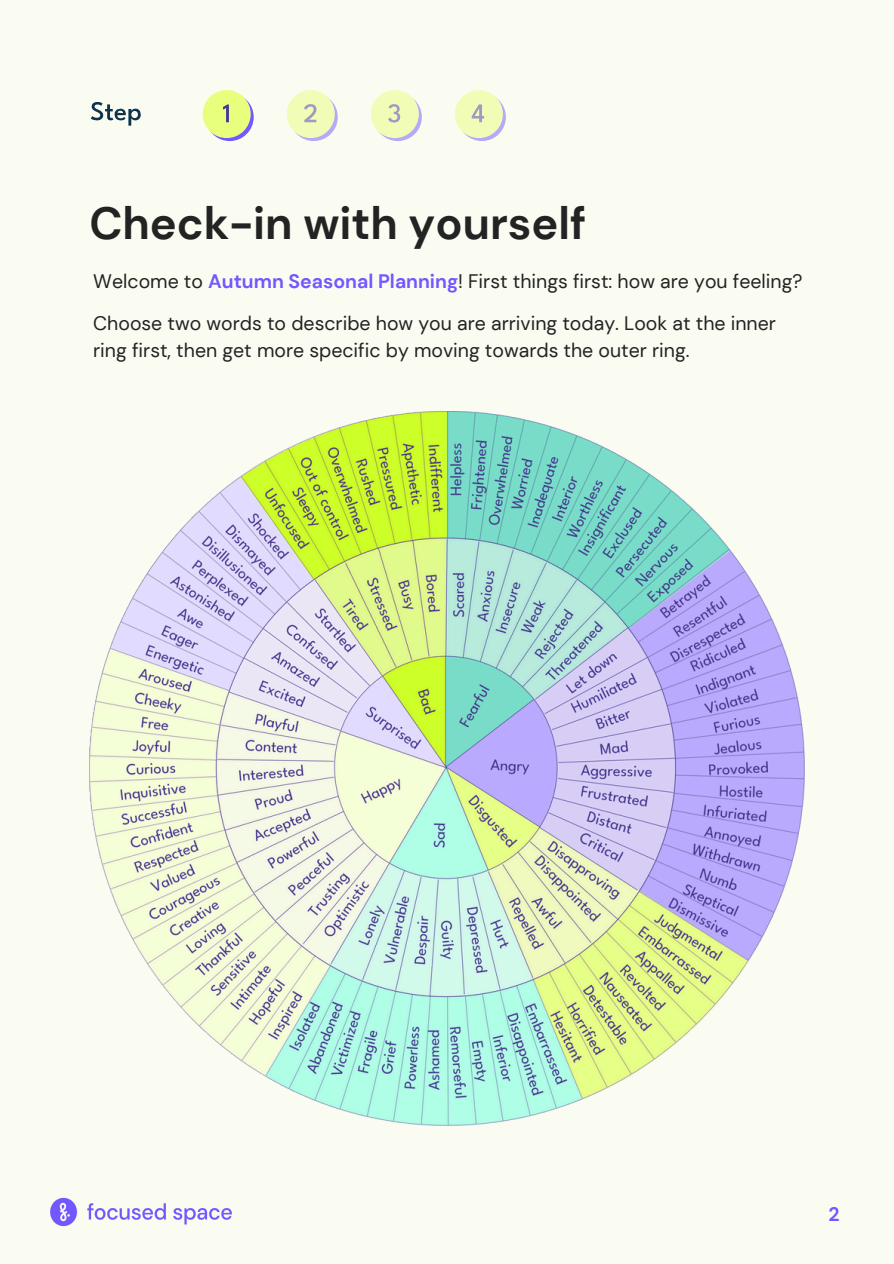
<style>
.page{position:relative;width:894px;height:1264px;background:#fff}
.page>*{position:absolute;margin:0;border:0;box-sizing:border-box;transform-origin:0 0}
.t1{font:700 45px "DM Sans";color:#232323}
.t2{font:19.5px/27px "DM Sans";color:#232323}
.t3{font:700 19.5px "DM Sans";color:#7357ff}
.s1{font-weight:700;color:#7357ff}
</style>
<div class="page">
<div style="left:0;top:0;width:893px;height:1263px;background:#fafcf2"></div>
<svg style="left:91px;top:102px;width:50px;height:24px"></svg>
<svg style="left:205px;top:93px;width:49px;height:48px"></svg>
<div style="left:202px;top:90px;width:48px;height:48px;background:#e8ff7d;border-radius:50%"></div>
<svg style="left:223px;top:104px;width:6px;height:18px"></svg>
<svg style="left:290px;top:93px;width:48px;height:48px"></svg>
<div style="left:286px;top:90px;width:49px;height:48px;background:#f1fdb7;border-radius:50%"></div>
<svg style="left:304px;top:104px;width:12px;height:18px"></svg>
<svg style="left:374px;top:93px;width:48px;height:48px"></svg>
<div style="left:371px;top:90px;width:48px;height:48px;background:#f1fdb7;border-radius:50%"></div>
<svg style="left:388px;top:104px;width:12px;height:19px"></svg>
<svg style="left:457px;top:93px;width:49px;height:48px"></svg>
<div style="left:454px;top:90px;width:48px;height:48px;background:#f1fdb7;border-radius:50%"></div>
<svg style="left:471px;top:104px;width:13px;height:18px"></svg>
<img style="left:89px;top:411px;width:715px;height:714px">
<img style="left:50px;top:1197px;width:182px;height:30px">
<p class="t1" style="left:89px;top:194px;width:498px">Check-in with yourself</p>
<p class="t2" style="left:93px;top:267px;width:710px">Welcome to <span class="s1">Autumn Seasonal Planning</span>! First things first: how are you feeling?</p>
<p class="t2" style="left:93px;top:310px;width:684px">Choose two words to describe how you are arriving today. Look at the inner ring first, then get more specific by moving towards the outer ring.</p>
<p class="t3" style="left:828px;top:1201px;width:13px">2</p>
</div>
